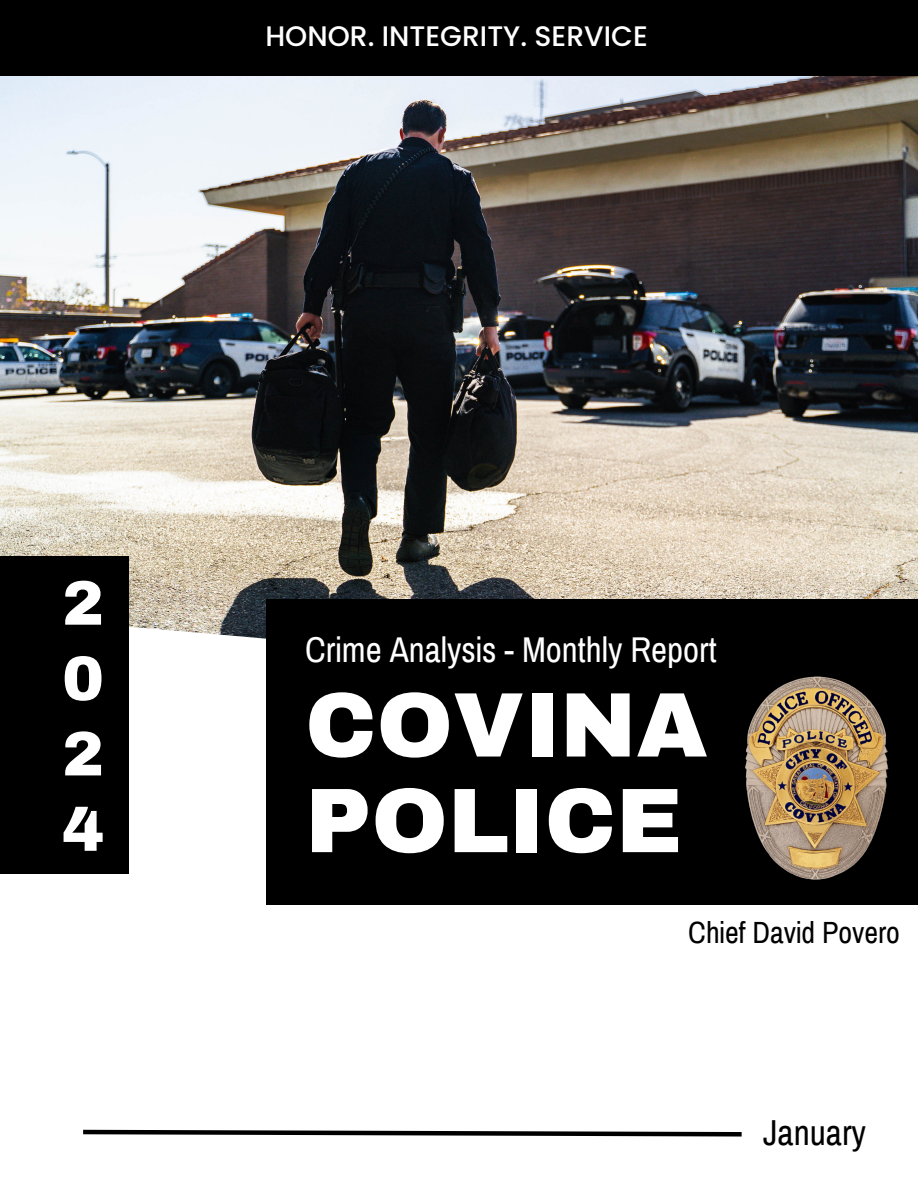
<style>
.page{position:relative;width:918px;height:1188px;background:#fff}
.page>*{position:absolute;margin:0;border:0;box-sizing:border-box;transform-origin:0 0}
.t1{font:900 91.65px/95.7px "Archivo";color:#fff}
.t2{font:900 62.85px/75.3px "Archivo";color:#fff;text-align:justify}
.t3{font:35.25px "Archivo Narrow";color:#000}
.t4{font:34.95px "Archivo Narrow";color:#fff}
.t5{font:30px "Archivo Narrow";color:#000}
.t6{font:500 28.2px "Poppins";color:#fff}
</style>
<div class="page">
<img style="left:0;top:76px;width:918px;height:626px">
<div style="left:0;top:0;width:918px;height:76px;background:#000"></div>
<div style="left:267px;top:599px;width:651px;height:305px;background:#000"></div>
<div style="left:0;top:557px;width:128px;height:317px;background:#000"></div>
<img style="left:745px;top:676px;width:144px;height:204px">
<svg style="left:83px;top:1129px;width:659px;height:8px"></svg>
<h1 class="t6" style="left:265px;top:17px;width:384px">HONOR. INTEGRITY. SERVICE</h1>
<h3 class="t2" style="left:62px;top:566px;width:43px">2<br>0<br>2<br>4</h3>
<p class="t4" style="left:305px;top:631px;width:413px">Crime Analysis - Monthly Report</p>
<p class="t1" style="left:305px;top:678px;width:404px">COVINA<br>POLICE</p>
<h3 class="t5" style="left:688px;top:917px;width:213px">Chief David Povero</h3>
<h2 class="t3" style="left:763px;top:1114px;width:104px">January</h2>
</div>
